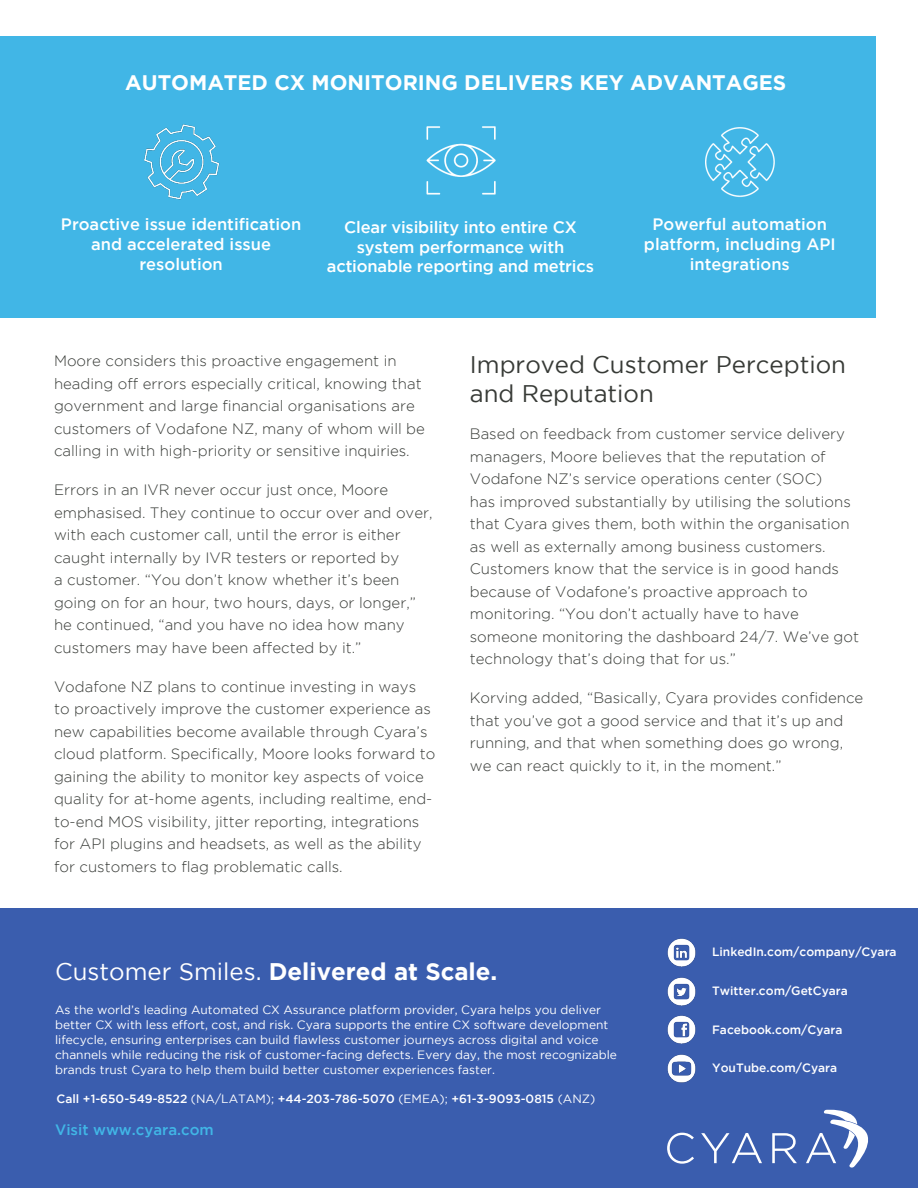
<style>
.page{position:relative;width:918px;height:1188px;background:#fff}
.page>*{position:absolute;margin:0;border:0;box-sizing:border-box;transform-origin:0 0}
.Subhead_Gray{font:24px/28.8px "Gotham";color:#373a36}
.Subhead_White{font:700 24px "Gotham";color:#fff}
.Paragraph_text{font:700 21px "Gotham";color:#fff}
.Subhead{font:500 16.5px/19.8px "Gotham";color:#fff;text-align:center}
.Paragraph_text-2{font:300 15px/22.5px "Gotham";color:#373a36}
.t1{font:500 15px "Gotham";color:#41b6e6}
.Boilerplate_reversed{font:12px/15px "Gotham";color:#fff}
.t2{font:500 12px "Gotham";color:#fff}
.s1{font-weight:400}
</style>
<div class="page">
<div style="left:0;top:36px;width:876px;height:282px;background:#41b6e6"></div>
<img style="left:144px;top:124px;width:76px;height:76px">
<div style="left:0;top:909px;width:918px;height:279px;background:#3a5dae"></div>
<svg style="left:667px;top:1133px;width:27px;height:31px"></svg>
<svg style="left:701px;top:1133px;width:61px;height:30px"></svg>
<svg style="left:772px;top:1133px;width:25px;height:30px"></svg>
<svg style="left:806px;top:1110px;width:62px;height:58px"></svg>
<img style="left:667px;top:938px;width:28px;height:28px">
<img style="left:667px;top:977px;width:28px;height:28px">
<img style="left:667px;top:1016px;width:28px;height:28px">
<img style="left:667px;top:1054px;width:28px;height:28px">
<img style="left:426px;top:126px;width:70px;height:69px">
<img style="left:705px;top:127px;width:70px;height:70px">
<p class="Paragraph_text" style="left:125px;top:71px;width:663px">AUTOMATED CX MONITORING DELIVERS KEY ADVANTAGES</p>
<p class="Subhead" style="left:61px;top:214px;width:242px">Proactive issue identification and accelerated issue resolution</p>
<p class="Subhead" style="left:327px;top:217px;width:269px">Clear visibility into entire CX system performance with actionable reporting and metrics</p>
<p class="Subhead" style="left:644px;top:214px;width:193px">Powerful automation platform, including API integrations</p>
<p class="Paragraph_text-2" style="left:54px;top:350px;width:372px">Moore considers this proactive engagement in heading off errors especially critical, knowing that government and large financial organisations are customers of Vodafone NZ, many of whom will be calling in with high-priority or sensitive inquiries.</p>
<p class="Paragraph_text-2" style="left:54px;top:479px;width:380px">Errors in an IVR never occur just once, Moore emphasised. They continue to occur over and over, with each customer call, until the error is either caught internally by IVR testers or reported by<br>a customer. “You don’t know whether it’s been going on for an hour, two hours, days, or longer,” he continued, “and you have no idea how many customers may have been affected by it.”</p>
<p class="Paragraph_text-2" style="left:54px;top:675px;width:383px">Vodafone NZ plans to continue investing in ways to proactively improve the customer experience as new capabilities become available through Cyara’s cloud platform. Specifically, Moore looks forward to gaining the ability to monitor key aspects of voice quality for at-home agents, including realtime, end&shy;to-end MOS visibility, jitter reporting, integrations for API plugins and headsets, as well as the ability for customers to flag problematic calls.</p>
<p class="Subhead_Gray" style="left:470px;top:350px;width:378px">Improved Customer Perception and Reputation</p>
<p class="Paragraph_text-2" style="left:470px;top:423px;width:391px">Based on feedback from customer service delivery managers, Moore believes that the reputation of Vodafone NZ’s service operations center (SOC)<br>has improved substantially by utilising the solutions that Cyara gives them, both within the organisation as well as externally among business customers.<br>Customers know that the service is in good hands because of Vodafone’s proactive approach to monitoring. “You don’t actually have to have someone monitoring the dashboard 24/7. We’ve got technology that’s doing that for us.”</p>
<p class="Paragraph_text-2" style="left:470px;top:687px;width:395px">Korving added, “Basically, Cyara provides confidence that you’ve got a good service and that it’s up and running, and that when something does go wrong, we can react quickly to it, in the moment.”</p>
<p class="Subhead_White" style="left:55px;top:958px;width:444px"><span class="s1">Customer Smiles.</span> Delivered at Scale.</p>
<p class="Boilerplate_reversed" style="left:55px;top:1002px;width:563px">As the world’s leading Automated CX Assurance platform provider, Cyara helps you deliver better CX with less effort, cost, and risk. Cyara supports the entire CX software development lifecycle, ensuring enterprises can build flawless customer journeys across digital and voice channels while reducing the risk of customer-facing defects. Every day, the most recognizable brands trust Cyara to help them build better customer experiences faster.</p>
<p class="t2" style="left:57px;top:1092px;width:540px">Call +1-650-549-8522 <span class="s1">(NA/LATAM);</span> +44-203-786-5070 <span class="s1">(EMEA);</span> +61-3-9093-0815 <span class="s1">(ANZ)</span></p>
<p class="t1" style="left:55px;top:1121px;width:160px">Visit www.cyara.com</p>
<p class="t2" style="left:712px;top:945px;width:186px">LinkedIn.com/company/Cyara</p>
<p class="t2" style="left:712px;top:984px;width:137px">Twitter.com/GetCyara</p>
<p class="t2" style="left:712px;top:1023px;width:132px">Facebook.com/Cyara</p>
<p class="t2" style="left:712px;top:1061px;width:127px">YouTube.com/Cyara</p>
</div>
